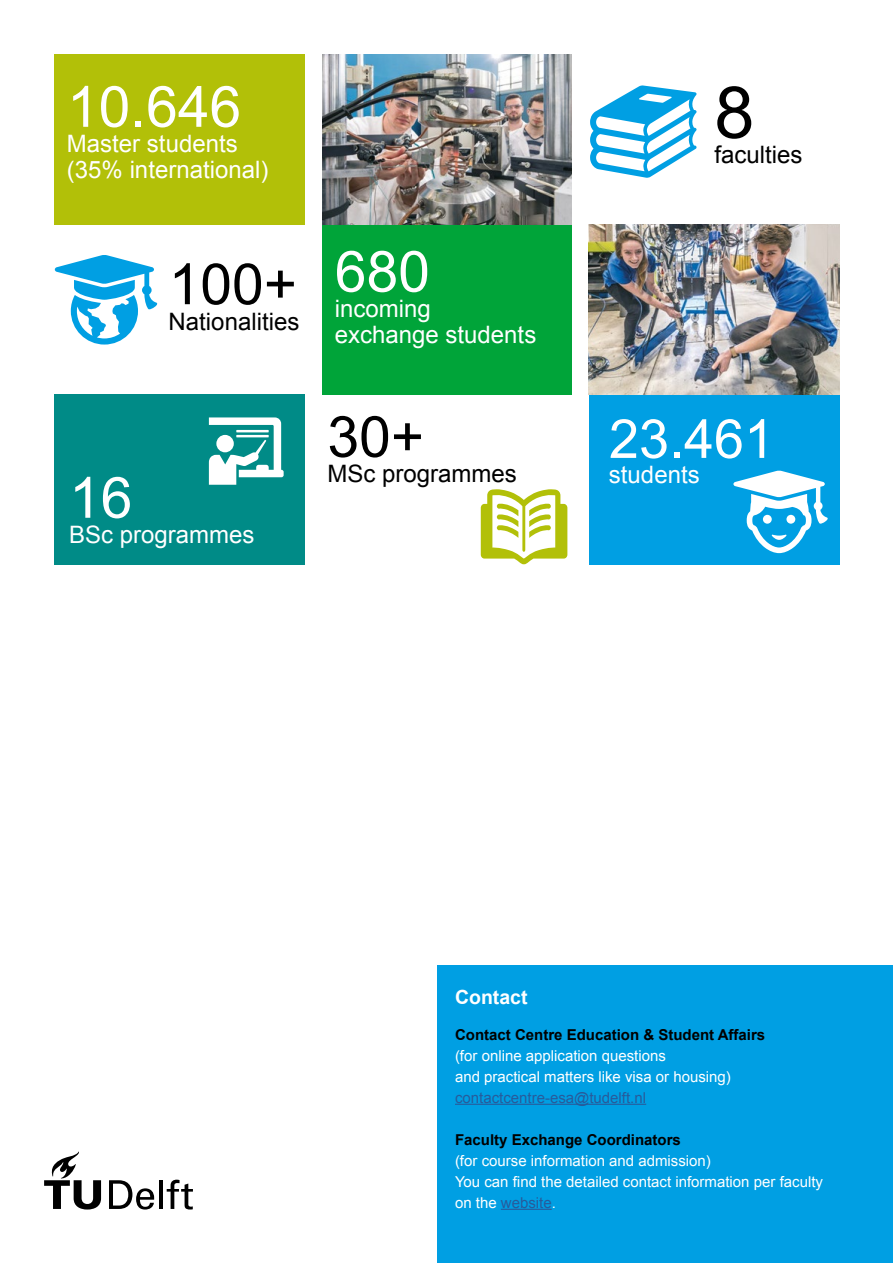
<style>
.page{position:relative;width:893px;height:1263px;background:#fff}
.page>*{position:absolute;margin:0;border:0;box-sizing:border-box;transform-origin:0 0}
.t1{font:72px "Arial";color:#000}
.t2{font:57px "Arial";color:#fff}
.t3{font:57px "Arial";color:#000}
.t4{font:54px "Arial";color:#fff}
.t5{font:24px/25.5px "Arial";color:#fff}
.t6{font:24px "Arial";color:#000}
.t7{font:700 19.5px "Arial";color:#fff}
.t8{font:15px/21px "Arial";color:#fff}
.t9{font:700 15px "Arial";color:#000}
.t10{font:15px "Arial";color:#275b9b}
.s1{color:#275b9b}
</style>
<div class="page">
<svg style="left:44px;top:1151px;width:57px;height:58px"></svg>
<hr style="left:159px;top:1180px;width:4px;height:29px;background:#000">
<svg style="left:167px;top:1180px;width:26px;height:29px"></svg>
<svg style="left:109px;top:1180px;width:45px;height:29px"></svg>
<div style="left:438px;top:966px;width:455px;height:297px;background:#009fe3"></div>
<div style="left:589px;top:394px;width:251px;height:170px;background:#009fe3"></div>
<div style="left:322px;top:224px;width:250px;height:170px;background:#00a439"></div>
<svg style="left:55px;top:255px;width:103px;height:90px"></svg>
<svg style="left:733px;top:470px;width:95px;height:83px"></svg>
<div style="left:54px;top:394px;width:251px;height:170px;background:#008b87"></div>
<svg style="left:209px;top:417px;width:75px;height:68px"></svg>
<svg style="left:590px;top:85px;width:107px;height:93px"></svg>
<div style="left:54px;top:54px;width:251px;height:170px;background:#b2c008"></div>
<img style="left:322px;top:54px;width:250px;height:170px">
<img style="left:589px;top:224px;width:251px;height:170px">
<svg style="left:481px;top:489px;width:86px;height:75px"></svg>
<hr style="left:455px;top:1104px;width:191px;height:1px;background:#275b9b">
<hr style="left:501px;top:1209px;width:51px;height:1px;background:#275b9b">
<h2 class="t2" style="left:67px;top:69px;width:176px">10.646</h2>
<h3 class="t5" style="left:67px;top:131px;width:203px">Master students (35% international)</h3>
<h2 class="t3" style="left:169px;top:247px;width:130px">100+</h2>
<h3 class="t6" style="left:169px;top:306px;width:132px">Nationalities</h3>
<h2 class="t2" style="left:69px;top:460px;width:65px">16</h2>
<h3 class="t5" style="left:69px;top:522px;width:187px">BSc programmes</h3>
<h2 class="t2" style="left:335px;top:234px;width:97px">680</h2>
<h3 class="t5" style="left:335px;top:296px;width:203px">incoming exchange students</h3>
<h2 class="t3" style="left:327px;top:399px;width:98px">30+</h2>
<h3 class="t6" style="left:327px;top:458px;width:191px">MSc programmes</h3>
<h1 class="t1" style="left:714px;top:65px;width:42px">8</h1>
<h3 class="t6" style="left:714px;top:139px;width:90px">faculties</h3>
<h3 class="t4" style="left:609px;top:404px;width:167px">23.461</h3>
<h3 class="t5" style="left:609px;top:462px;width:92px">students</h3>
<h3 class="t7" style="left:455px;top:984px;width:74px">Contact</h3>
<p class="t9" style="left:455px;top:1024px;width:312px">Contact Centre Education &amp; Student Affairs</p>
<p class="t8" style="left:455px;top:1045px;width:277px">(for online application questions<br>and practical matters like visa or housing)</p>
<p class="t10" style="left:455px;top:1087px;width:193px">contactcentre-esa@tudelft.nl</p>
<p class="t9" style="left:455px;top:1129px;width:227px">Faculty Exchange Coordinators</p>
<p class="t8" style="left:455px;top:1150px;width:369px">(for course information and admission)<br>You can find the detailed contact information per faculty on the <span class="s1">website</span>.</p>
</div>
